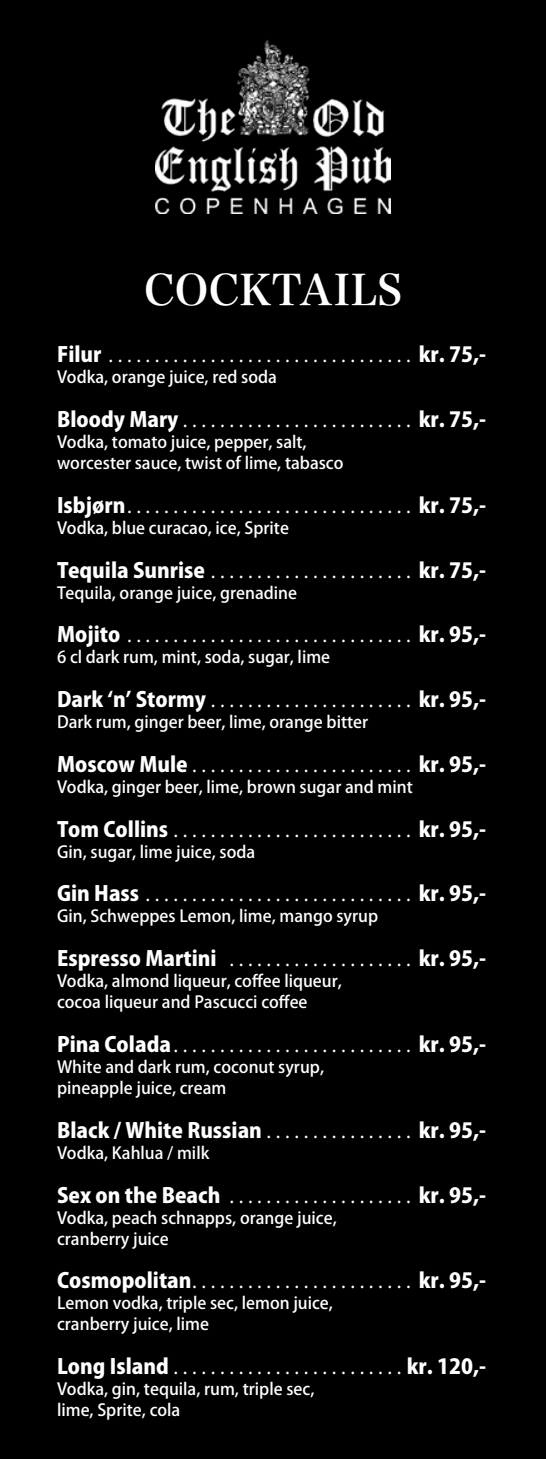
<style>
.page{position:relative;width:546px;height:1459px;background:#fff}
.page>*{position:absolute;margin:0;border:0;box-sizing:border-box;transform-origin:0 0}
.t1{font:42px "Hira Min Pro W6";letter-spacing:.005em;color:#fff}
.t2{font:20.65px "Koz Go Pro";color:#fff}
.t3{font:800 20.65px "Koz Go Pro";color:#fff}
.t4{font:500 16.45px/21px "Koz Go Pro";color:#fff}
.s1{font-weight:800}
.s2{font-weight:400}
</style>
<div class="page">
<div style="left:0;top:0;width:546px;height:1458px;background:#000"></div>
<img style="left:155px;top:40px;width:236px;height:174px">
<h1 class="t1" style="left:144px;top:253px;width:260px">COCKTAILS</h1>
<p class="t2" style="left:57px;top:341px;width:430px"><span class="s1">Filur</span> . ................................ <span class="s1">kr. 75,-</span></p>
<p class="t4" style="left:57px;top:367px;width:221px">Vodka, orange juice, red soda</p>
<p class="t2" style="left:57px;top:406px;width:430px"><span class="s1">Bloody Mary</span> . . . . . . . . . . . . . . . . . . . . . . . . <span class="s1">kr. 75,-</span></p>
<p class="t4" style="left:57px;top:432px;width:288px">Vodka, tomato juice, pepper, salt, worcester sauce, twist of lime, tabasco</p>
<p class="t2" style="left:57px;top:492px;width:430px"><span class="s1">Isbjørn</span> . . . . . . . . . . . . . . . . . . . . . . . . . . . . . . <span class="s1">kr. 75,-</span></p>
<p class="t4" style="left:57px;top:518px;width:233px">Vodka, blue curacao, ice, Sprite</p>
<p class="t2" style="left:57px;top:556px;width:430px"><span class="s1">Tequila Sunrise</span> . ..................... <span class="s1">kr. 75,-</span></p>
<p class="t4" style="left:57px;top:583px;width:241px">Tequila, orange juice, grenadine</p>
<p class="t2" style="left:57px;top:621px;width:430px"><span class="s1">Mojito</span> . .............................. <span class="s1">kr. 95,-</span></p>
<p class="t4" style="left:57px;top:647px;width:274px">6 cl dark rum, mint, soda, sugar, lime</p>
<p class="t2" style="left:57px;top:686px;width:155px"><span class="s1">Dark ‘n’ Stormy</span> ......................</p>
<p class="t3" style="left:419px;top:686px;width:69px">kr. 95,-</p>
<p class="t4" style="left:57px;top:712px;width:313px">Dark rum, ginger beer, lime, orange bitter</p>
<p class="t2" style="left:57px;top:751px;width:430px"><span class="s1">Moscow Mule</span> . . . . . . . . . . . . . . . . . . . . . . . <span class="s1">kr. 95,-</span></p>
<p class="t4" style="left:57px;top:777px;width:357px">Vodka, ginger beer, lime, brown sugar and mint</p>
<p class="t2" style="left:57px;top:815px;width:430px"><span class="s1">Tom Collins</span> . ......................... <span class="s1">kr. 95,-</span></p>
<p class="t4" style="left:57px;top:842px;width:200px">Gin, sugar, lime juice, soda</p>
<p class="t2" style="left:57px;top:880px;width:430px"><span class="s1">Gin Hass</span> . ............................ <span class="s1">kr. 95,-</span></p>
<p class="t4" style="left:57px;top:906px;width:322px">Gin, Schweppes Lemon, lime, mango syrup</p>
<p class="t3" style="left:57px;top:945px;width:430px">Espresso Martini <span class="s2">. . . . . . . . . . . . . . . . . . . .</span> kr. 95,-</p>
<p class="t4" style="left:57px;top:971px;width:286px">Vodka, almond liqueur, coffee liqueur, cocoa liqueur and Pascucci coffee</p>
<p class="t2" style="left:57px;top:1031px;width:430px"><span class="s1">Pina Colada</span> . . . . . . . . . . . . . . . . . . . . . . . . . <span class="s1">kr. 95,-</span></p>
<p class="t4" style="left:57px;top:1057px;width:268px">White and dark rum, coconut syrup, pineapple juice, cream</p>
<p class="t3" style="left:57px;top:1116px;width:430px">Black / White Russian <span class="s2">. . . . . . . . . . . . . . .</span> kr. 95,-</p>
<p class="t4" style="left:57px;top:1143px;width:154px">Vodka, Kahlua / milk</p>
<p class="t3" style="left:57px;top:1181px;width:430px">Sex on the Beach <span class="s2">. . . . . . . . . . . . . . . . . . . .</span> kr. 95,-</p>
<p class="t4" style="left:57px;top:1207px;width:281px">Vodka, peach schnapps, orange juice, cranberry juice</p>
<p class="t2" style="left:57px;top:1267px;width:430px"><span class="s1">Cosmopolitan</span> . . . . . . . . . . . . . . . . . . . . . . . <span class="s1">kr. 95,-</span></p>
<p class="t4" style="left:57px;top:1293px;width:277px">Lemon vodka, triple sec, lemon juice, cranberry juice, lime</p>
<p class="t2" style="left:57px;top:1353px;width:118px"><span class="s1">Long Island</span> .........................</p>
<p class="t3" style="left:407px;top:1352px;width:81px">kr. 120,-</p>
<p class="t4" style="left:57px;top:1379px;width:259px">Vodka, gin, tequila, rum, triple sec, lime, Sprite, cola</p>
</div>
